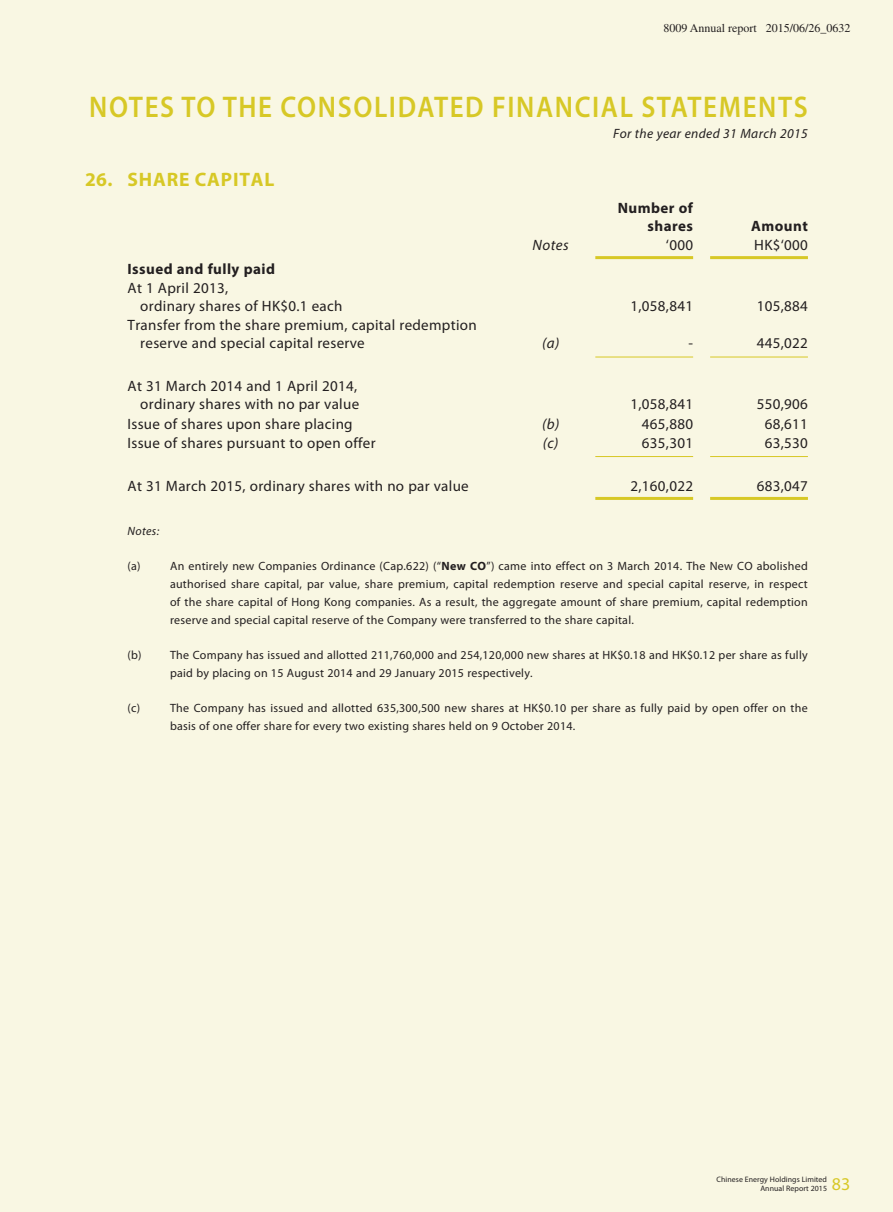
<style>
.page{position:relative;width:893px;height:1212px;background:#f9f7e3}
.page>*{position:absolute;margin:0;border:0;box-sizing:border-box;transform-origin:0 0}
.t1{font:600 30px "Myriad Pro";letter-spacing:.06em;color:#d7c826;scale:.9 1}
._02_Subhead_1{font:700 19.5px "Myriad Pro";letter-spacing:.04em;color:#d7c826}
.t2{font:18px "Myriad Pro";color:#d7c826}
.Table_Text{font:15px/18px "Myriad Pro";letter-spacing:.02em;color:#231f20}
.Table_Text-2{font:700 15px "Myriad Pro";letter-spacing:.03em;color:#231f20}
.Table_Text-3{font:italic 15px "Myriad Pro";letter-spacing:.03em;color:#231f20}
.t3{font:italic 13.5px "Myriad Pro";letter-spacing:.03em;color:#231f20}
._06_Notes{font:12px/18px "Myriad Pro";letter-spacing:.02em;color:#231f20}
.t4{font:12px "Times LT Std";color:#231f20}
._06_Notes-2{font:italic 12px "Myriad Pro";letter-spacing:.03em;color:#231f20}
.t5{font:7.8px/9px "Myriad Pro";letter-spacing:.01em;color:#231f20;text-align:right}
.s1{font-weight:700}
</style>
<div class="page">
<hr style="left:595px;top:256px;width:98px;height:3px;background:#d7c826">
<hr style="left:710px;top:256px;width:98px;height:3px;background:#d7c826">
<hr style="left:595px;top:357px;width:98px;height:1px;background:#d7c826">
<hr style="left:710px;top:357px;width:98px;height:1px;background:#d7c826">
<hr style="left:595px;top:456px;width:98px;height:1px;background:#d7c826">
<hr style="left:710px;top:456px;width:98px;height:1px;background:#d7c826">
<hr style="left:595px;top:497px;width:98px;height:3px;background:#d7c826">
<hr style="left:710px;top:497px;width:98px;height:3px;background:#d7c826">
<p class="t4" style="left:663px;top:21px;width:188px">8009 Annual report 2015/06/26_0632</p>
<h1 class="t1" style="left:89px;top:87px;width:800px">NOTES TO THE CONSOLIDATED FINANCIAL STATEMENTS</h1>
<p class="t3" style="left:613px;top:125px;width:196px">For the year ended 31 March 2015</p>
<p class="_02_Subhead_1" style="left:85px;top:167px;width:191px">26. SHARE CAPITAL</p>
<p class="Table_Text-2" style="left:128px;top:259px;width:149px">Issued and fully paid</p>
<p class="Table_Text" style="left:140px;top:279px;width:204px;text-indent:-13px">At 1 April 2013,<br>ordinary shares of HK$0.1 each</p>
<p class="Table_Text" style="left:140px;top:317px;width:338px;text-indent:-13px">Transfer from the share premium, capital redemption reserve and special capital reserve</p>
<p class="Table_Text" style="left:128px;top:378px;width:233px;text-align:right">At 31 March 2014 and 1 April 2014, ordinary shares with no par value</p>
<p class="Table_Text-2" style="left:618px;top:198px;width:77px">Number of</p>
<p class="Table_Text-2" style="left:647px;top:216px;width:47px">shares</p>
<p class="Table_Text-2" style="left:751px;top:216px;width:58px">Amount</p>
<p class="Table_Text-3" style="left:533px;top:236px;width:38px">Notes</p>
<p class="Table_Text" style="left:666px;top:236px;width:29px">‘000</p>
<p class="Table_Text" style="left:754px;top:236px;width:55px">HK$‘000</p>
<p class="Table_Text" style="left:630px;top:297px;width:64px">1,058,841</p>
<p class="Table_Text" style="left:757px;top:297px;width:53px">105,884</p>
<p class="Table_Text-3" style="left:542px;top:334px;width:19px">(a)</p>
<p class="Table_Text" style="left:688px;top:335px;width:6px">-</p>
<p class="Table_Text" style="left:757px;top:335px;width:53px">445,022</p>
<p class="Table_Text" style="left:630px;top:396px;width:64px">1,058,841</p>
<p class="Table_Text" style="left:757px;top:396px;width:53px">550,906</p>
<p class="Table_Text" style="left:128px;top:415px;width:227px">Issue of shares upon share placing</p>
<p class="Table_Text-3" style="left:542px;top:414px;width:19px">(b)</p>
<p class="Table_Text" style="left:642px;top:415px;width:53px">465,880</p>
<p class="Table_Text" style="left:765px;top:415px;width:45px">68,611</p>
<p class="Table_Text" style="left:128px;top:434px;width:249px">Issue of shares pursuant to open offer</p>
<p class="Table_Text-3" style="left:543px;top:433px;width:17px">(c)</p>
<p class="Table_Text" style="left:642px;top:434px;width:53px">635,301</p>
<p class="Table_Text" style="left:765px;top:434px;width:45px">63,530</p>
<p class="Table_Text" style="left:128px;top:477px;width:343px">At 31 March 2015, ordinary shares with no par value</p>
<p class="Table_Text" style="left:630px;top:477px;width:64px">2,160,022</p>
<p class="Table_Text" style="left:757px;top:477px;width:53px">683,047</p>
<p class="_06_Notes-2" style="left:128px;top:524px;width:33px">Notes:</p>
<p class="_06_Notes" style="left:128px;top:557px;width:15px">(a)</p>
<p class="_06_Notes" style="left:170px;top:557px;width:639px;text-align:justify">An entirely new Companies Ordinance (Cap.622) (“<span class="s1">New CO</span>”) came into effect on 3 March 2014. The New CO abolished authorised share capital, par value, share premium, capital redemption reserve and special capital reserve, in respect of the share capital of Hong Kong companies. As a result, the aggregate amount of share premium, capital redemption reserve and special capital reserve of the Company were transferred to the share capital.</p>
<p class="_06_Notes" style="left:170px;top:646px;width:639px;text-indent:-43px">(b) The Company has issued and allotted 211,760,000 and 254,120,000 new shares at HK$0.18 and HK$0.12 per share as fully paid by placing on 15 August 2014 and 29 January 2015 respectively.</p>
<p class="_06_Notes" style="left:128px;top:699px;width:14px">(c)</p>
<p class="_06_Notes" style="left:170px;top:699px;width:639px">The Company has issued and allotted 635,300,500 new shares at HK$0.10 per share as fully paid by open offer on the basis of one offer share for every two existing shares held on 9 October 2014.</p>
<p class="t5" style="left:716px;top:1175px;width:112px">Chinese Energy Holdings Limited<br>Annual Report 2015</p>
<h3 class="t2" style="left:832px;top:1174px;width:20px">83</h3>
</div>
